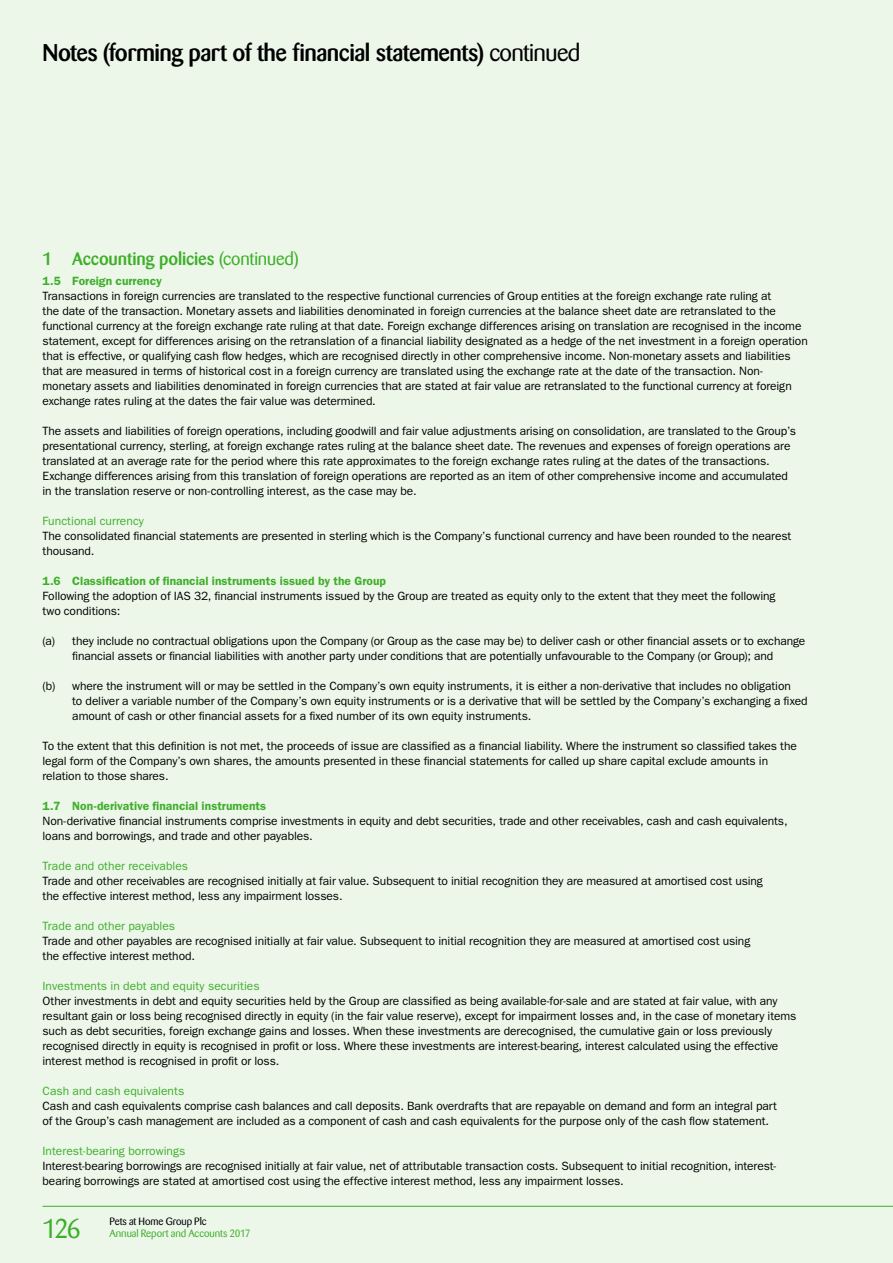
<style>
.page{position:relative;width:893px;height:1263px;background:#ecf7ea}
.page>*{position:absolute;margin:0;border:0;box-sizing:border-box;transform-origin:0 0}
.t1{font:27px "Barmeno";color:#3fae2a}
.t2{font:500 24px "Barmeno";letter-spacing:-.02em;color:#000}
.t3{font:500 18px "Barmeno";letter-spacing:-.005em;color:#3fae2a}
.t4{font:12px/15px "ITC Franklin Gothic Std";letter-spacing:-.005em;color:#000}
.t5{font:12px "ITC Franklin Gothic Std";letter-spacing:.005em;color:#3fae2a}
.t6{font:600 12px "ITC Franklin Gothic Std";letter-spacing:.005em;color:#3fae2a}
.t7{font:10.5px "Barmeno";letter-spacing:-.005em;color:#3fae2a}
.t8{font:10.5px "Barmeno";letter-spacing:-.005em;color:#000}
.s1{font-weight:400}
</style>
<div class="page">
<hr style="left:43px;top:1206px;width:850px;height:1px;background:#3fae2a">
<h2 class="t2" style="left:43px;top:38px;width:539px">Notes (forming part of the financial statements) <span class="s1">continued</span></h2>
<h3 class="t3" style="left:43px;top:248px;width:258px">1 Accounting policies <span class="s1">(continued)</span></h3>
<p class="t6" style="left:43px;top:274px;width:121px">1.5 Foreign currency</p>
<p class="t4" style="left:43px;top:288px;width:767px">Transactions in foreign currencies are translated to the respective functional currencies of Group entities at the foreign exchange rate ruling at<br>the date of the transaction. Monetary assets and liabilities denominated in foreign currencies at the balance sheet date are retranslated to the functional currency at the foreign exchange rate ruling at that date. Foreign exchange differences arising on translation are recognised in the income statement, except for differences arising on the retranslation of a financial liability designated as a hedge of the net investment in a foreign operation that is effective, or qualifying cash flow hedges, which are recognised directly in other comprehensive income. Non-monetary assets and liabilities that are measured in terms of historical cost in a foreign currency are translated using the exchange rate at the date of the transaction. Non&shy;monetary assets and liabilities denominated in foreign currencies that are stated at fair value are retranslated to the functional currency at foreign exchange rates ruling at the dates the fair value was determined.</p>
<p class="t4" style="left:43px;top:423px;width:755px">The assets and liabilities of foreign operations, including goodwill and fair value adjustments arising on consolidation, are translated to the Group’s presentational currency, sterling, at foreign exchange rates ruling at the balance sheet date. The revenues and expenses of foreign operations are translated at an average rate for the period where this rate approximates to the foreign exchange rates ruling at the dates of the transactions.<br>Exchange differences arising from this translation of foreign operations are reported as an item of other comprehensive income and accumulated in the translation reserve or non-controlling interest, as the case may be.</p>
<p class="t5" style="left:43px;top:514px;width:103px">Functional currency</p>
<p class="t4" style="left:43px;top:528px;width:750px">The consolidated financial statements are presented in sterling which is the Company’s functional currency and have been rounded to the nearest thousand.</p>
<p class="t6" style="left:43px;top:574px;width:345px">1.6 Classification of financial instruments issued by the Group</p>
<p class="t4" style="left:43px;top:588px;width:735px">Following the adoption of IAS 32, financial instruments issued by the Group are treated as equity only to the extent that they meet the following two conditions:</p>
<p class="t4" style="left:43px;top:633px;width:764px;text-align:center">(a) they include no contractual obligations upon the Company (or Group as the case may be) to deliver cash or other financial assets or to exchange financial assets or financial liabilities with another party under conditions that are potentially unfavourable to the Company (or Group); and</p>
<p class="t4" style="left:72px;top:678px;width:737px;text-indent:-30px">(b) where the instrument will or may be settled in the Company’s own equity instruments, it is either a non-derivative that includes no obligation<br>to deliver a variable number of the Company’s own equity instruments or is a derivative that will be settled by the Company’s exchanging a fixed amount of cash or other financial assets for a fixed number of its own equity instruments.</p>
<p class="t4" style="left:43px;top:738px;width:756px">To the extent that this definition is not met, the proceeds of issue are classified as a financial liability. Where the instrument so classified takes the legal form of the Company’s own shares, the amounts presented in these financial statements for called up share capital exclude amounts in relation to those shares.</p>
<p class="t6" style="left:43px;top:799px;width:225px">1.7 Non-derivative financial instruments</p>
<p class="t4" style="left:43px;top:813px;width:747px">Non-derivative financial instruments comprise investments in equity and debt securities, trade and other receivables, cash and cash equivalents, loans and borrowings, and trade and other payables.</p>
<p class="t5" style="left:43px;top:859px;width:147px">Trade and other receivables</p>
<p class="t4" style="left:43px;top:873px;width:722px">Trade and other receivables are recognised initially at fair value. Subsequent to initial recognition they are measured at amortised cost using the effective interest method, less any impairment losses.</p>
<p class="t5" style="left:43px;top:919px;width:134px">Trade and other payables</p>
<p class="t4" style="left:43px;top:933px;width:709px">Trade and other payables are recognised initially at fair value. Subsequent to initial recognition they are measured at amortised cost using the effective interest method.</p>
<p class="t5" style="left:43px;top:979px;width:219px">Investments in debt and equity securities</p>
<p class="t4" style="left:43px;top:993px;width:755px">Other investments in debt and equity securities held by the Group are classified as being available-for-sale and are stated at fair value, with any resultant gain or loss being recognised directly in equity (in the fair value reserve), except for impairment losses and, in the case of monetary items such as debt securities, foreign exchange gains and losses. When these investments are derecognised, the cumulative gain or loss previously recognised directly in equity is recognised in profit or loss. Where these investments are interest-bearing, interest calculated using the effective interest method is recognised in profit or loss.</p>
<p class="t5" style="left:43px;top:1084px;width:143px">Cash and cash equivalents</p>
<p class="t4" style="left:43px;top:1098px;width:736px">Cash and cash equivalents comprise cash balances and call deposits. Bank overdrafts that are repayable on demand and form an integral part of the Group’s cash management are included as a component of cash and cash equivalents for the purpose only of the cash flow statement.</p>
<p class="t5" style="left:43px;top:1144px;width:144px">Interest-bearing borrowings</p>
<p class="t4" style="left:43px;top:1158px;width:735px">Interest-bearing borrowings are recognised initially at fair value, net of attributable transaction costs. Subsequent to initial recognition, interest&shy;bearing borrowings are stated at amortised cost using the effective interest method, less any impairment losses.</p>
<p class="t8" style="left:109px;top:1216px;width:99px">Pets at Home Group Plc</p>
<h1 class="t1" style="left:43px;top:1213px;width:40px">126</h1>
<p class="t7" style="left:109px;top:1228px;width:142px">Annual Report and Accounts 2017</p>
</div>
